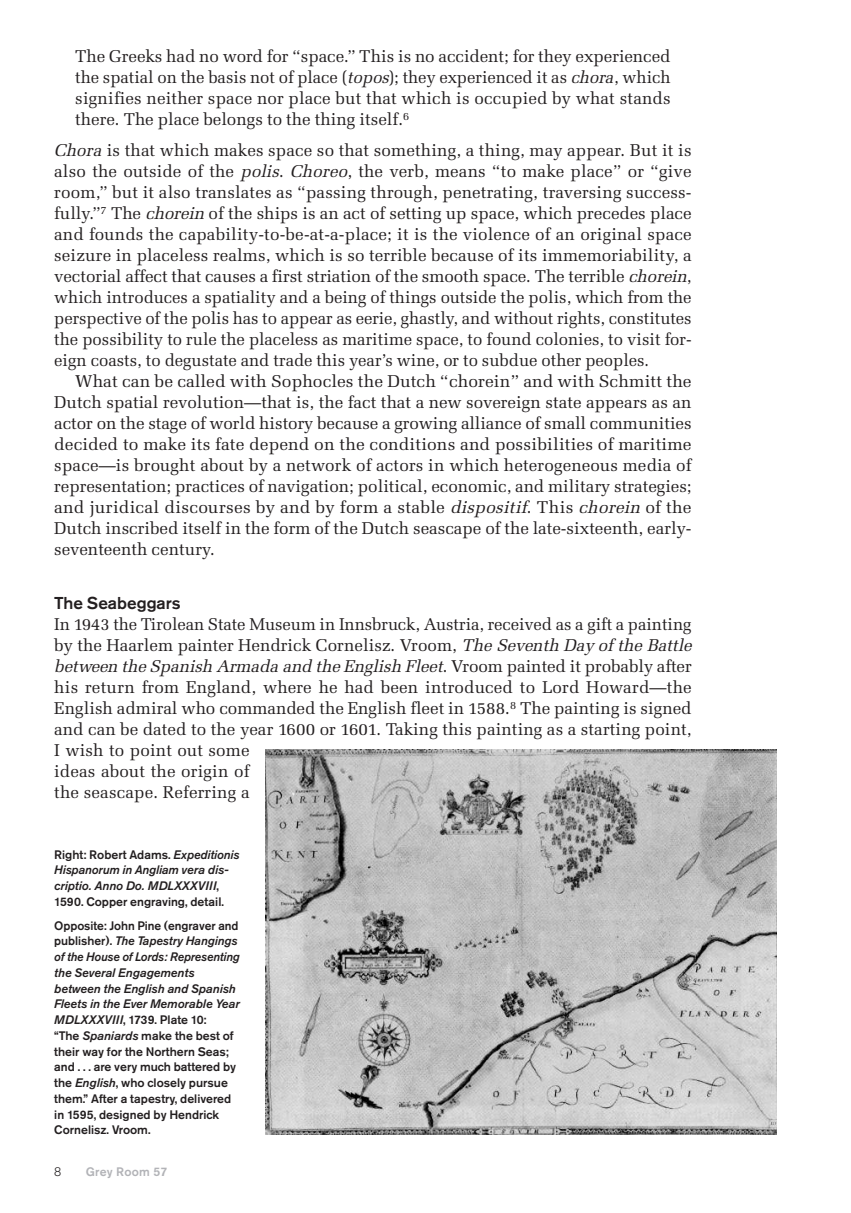
<style>
.page{position:relative;width:851px;height:1213px;background:#fff}
.page>*{position:absolute;margin:0;border:0;box-sizing:border-box;transform-origin:0 0}
.t1{font:17.15px/21px "Melior";color:#231f20;text-align:justify}
.t2{font:500 17.15px "Akzidenz Grotesk BE";color:#231f20}
.t3{font:500 12.25px/15.8px "Akzidenz Grotesk BE";color:#231f20}
.t4{font:italic 500 12.25px/15.8px "Akzidenz Grotesk BE";color:#231f20}
.t5{font:500 12.25px "Akzidenz Grotesk BE";letter-spacing:.025em;color:#b2b3b7}
.t6{font:300 12.25px "Akzidenz Grotesk BE";color:#231f20}
.s1{font-style:italic}
.s2{font-style:normal}
</style>
<div class="page">
<img style="left:266px;top:749px;width:510px;height:385px">
<p class="t1" style="left:75px;top:45px;width:597px">The Greeks had no word for “space.” This is no accident; for they experienced the spatial on the basis not of place (<span class="s1">topos</span>); they experienced it as <span class="s1">chora</span>, which signifies neither space nor place but that which is occupied by what stands there. The place belongs to the thing itself.<sup>6</sup></p>
<p class="t1" style="left:54px;top:140px;width:639px"><span class="s1">Chora</span> is that which makes space so that something, a thing, may appear. But it is also the outside of the <span class="s1">polis</span>. <span class="s1">Choreo</span>, the verb, means “to make place” or “give room,” but it also translates as “passing through, penetrating, traversing success&shy;fully.”<sup>7</sup> The <span class="s1">chorein</span>of the ships is an act of setting up space, which precedes place and founds the capability-to-be-at-a-place; it is the violence of an original space seizure in placeless realms, which is so terrible because of its immemoriability, a vectorial affect that causes a first striation of the smooth space. The terrible <span class="s1">chorein</span>, which introduces a spatiality and a being of things outside the polis, which from the perspective of the polis has to appear as eerie, ghastly, and without rights, constitutes the possibility to rule the placeless as maritime space, to found colonies, to visit for&shy;eign coasts, to degustate and trade this year’s wine, or to subdue other peoples.</p>
<p class="t1" style="left:54px;top:371px;width:639px;text-indent:21px">What can be called with Sophocles the Dutch “chorein” and with Schmitt the Dutch spatial revolution—that is, the fact that a new sovereign state appears as an actor on the stage of world history because a growing alliance of small communities decided to make its fate depend on the conditions and possibilities of maritime space—is brought about by a network of actors in which heterogeneous media of representation; practices of navigation; political, economic, and military strategies; and juridical discourses by and by form a stable <span class="s1">dispositif</span>. This <span class="s1">chorein</span> of the Dutch inscribed itself in the form of the Dutch seascape of the late-sixteenth, early&shy;seventeenth century.</p>
<p class="t2" style="left:54px;top:597px;width:128px">The Seabeggars</p>
<p class="t1" style="left:54px;top:614px;width:641px;text-align:left">In 1943 the Tirolean State Museum in Innsbruck, Austria, received as a gift a painting by the Haarlem painter Hendrick Cornelisz. Vroom, <span class="s1">TheSeventhDay of theBattle betweentheSpanishArmada andtheEnglishFleet</span>. Vroom painted it probably after his return from England, where he had been introduced to Lord Howard—the English admiral who commanded the English fleet in 1588.<sup>8</sup> The painting is signed and can be dated to the year 1600 or 1601. Taking this painting as a starting point, I wish to point out some<br>ideas about the origin of<br>the seascape. Referring a</p>
<p class="t4" style="left:54px;top:847px;width:187px"><span class="s2">Right: Robert Adams.</span> Expeditionis<br>Hispanorum in Angliam vera dis&shy;criptio. Anno Do. MDLXXXVIII<span class="s2">,<br>1590. Copper engraving, detail.</span></p>
<p class="t3" style="left:54px;top:918px;width:187px">Opposite: John Pine (engraver and publisher). <span class="s1">The Tapestry Hangings of the House of Lords: Representing the Several Engagements between the English and Spanish<br>Fleets in the Ever Memorable Year<br>MDLXXXVIII</span>, 1739. Plate 10:<br>“The <span class="s1">Spaniards</span> make the best of their way for the Northern Seas; and . . . are very much battered by the <span class="s1">English</span>, who closely pursue them.” After a tapestry, delivered in 1595, designed by Hendrick<br>Cornelisz. Vroom.</p>
<p class="t6" style="left:54px;top:1167px;width:9px">8</p>
<p class="t5" style="left:86px;top:1167px;width:83px">Grey Room 57</p>
</div>
